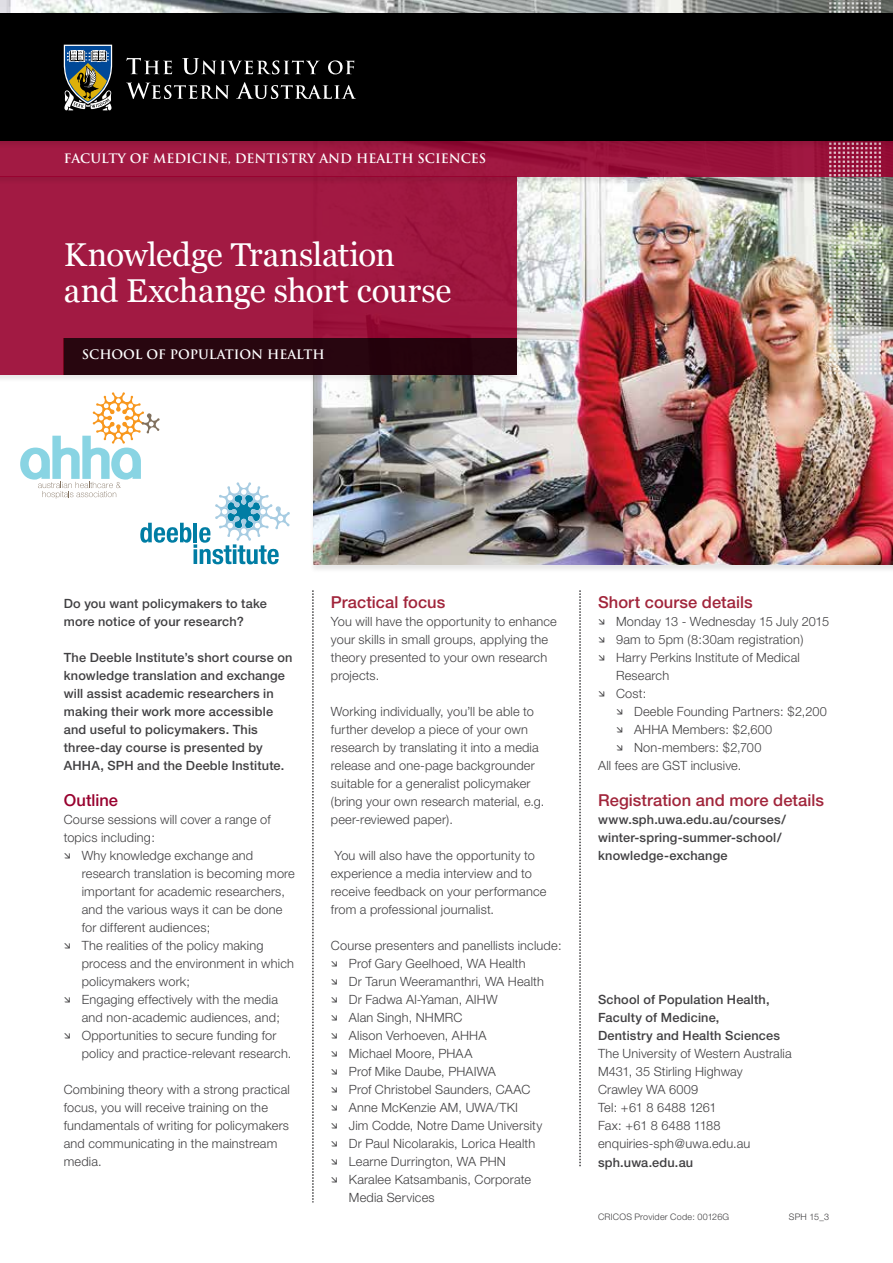
<style>
.page{position:relative;width:893px;height:1263px;background:#fff}
.page>*{position:absolute;margin:0;border:0;box-sizing:border-box;transform-origin:0 0}
.t1{font:33px/36px "Georgia";letter-spacing:-.01em;color:#fff}
.t2{font:500 16.5px "Helvetica Neue";letter-spacing:.005em;color:#a1253b}
.t3{font:500 16.5px "Helvetica Neue";color:#98002e}
.t4{font:300 12.75px/18px "Helvetica Neue";letter-spacing:.015em;color:#414042}
.t5{font:500 12.75px/18px "Helvetica Neue";letter-spacing:.015em;color:#414042}
.t6{font:700 12.75px "Trajan Pro";color:#fff}
.t7{font:300 9px "Helvetica Neue";letter-spacing:.02em;color:#414042}
</style>
<div class="page">
<div style="left:309px;top:140px;width:584px;height:433px;background:#000;opacity:.1"></div>
<img style="left:314px;top:185px;width:579px;height:379px">
<svg style="left:579px;top:590px;width:2px;height:576px"></svg>
<svg style="left:312px;top:590px;width:2px;height:612px"></svg>
<svg style="left:20px;top:392px;width:270px;height:173px"></svg>
<img style="left:0;top:0;width:893px;height:12px">
<svg style="left:829px;top:0;width:52px;height:12px"></svg>
<div style="left:0;top:176px;width:521px;height:207px;background:#000;opacity:.1"></div>
<div style="left:0;top:176px;width:517px;height:198px;background:#a21a43"></div>
<div style="left:64px;top:338px;width:453px;height:36px;background:#28060f"></div>
<div style="left:0;top:140px;width:893px;height:45px;background:#000;opacity:.1"></div>
<div style="left:0;top:140px;width:893px;height:36px;background:#a01841"></div>
<img style="left:829px;top:149px;width:52px;height:225px">
<div style="left:0;top:12px;width:893px;height:137px;background:#000;opacity:.1"></div>
<div style="left:0;top:13px;width:893px;height:127px;background:#000"></div>
<svg style="left:127px;top:83px;width:102px;height:16px"></svg>
<svg style="left:236px;top:82px;width:120px;height:17px"></svg>
<svg style="left:126px;top:58px;width:46px;height:16px"></svg>
<svg style="left:182px;top:58px;width:138px;height:16px"></svg>
<svg style="left:328px;top:60px;width:26px;height:14px"></svg>
<svg style="left:64px;top:45px;width:48px;height:65px;background:#697673"></svg>
<p class="t6" style="left:64px;top:151px;width:422px">FACULTY OF MEDICINE, DENTISTRY AND HEALTH SCIENCES</p>
<h1 class="t1" style="left:64px;top:237px;width:389px">Knowledge Translation and Exchange short course</h1>
<p class="t6" style="left:82px;top:346px;width:244px">SCHOOL OF POPULATION HEALTH</p>
<p class="t5" style="left:64px;top:595px;width:205px">Do you want policymakers to take more notice of your research?</p>
<p class="t5" style="left:64px;top:649px;width:230px">The Deeble Institute’s short course on knowledge translation and exchange will assist academic researchers in making their work more accessible and useful to policymakers. This three-day course is presented by AHHA, SPH and the Deeble Institute.</p>
<p class="t3" style="left:64px;top:791px;width:56px">Outline</p>
<p class="t4" style="left:64px;top:811px;width:208px">Course sessions will cover a range of topics including:</p>
<p class="t4" style="left:82px;top:847px;width:215px">Why knowledge exchange and research translation is becoming more important for academic researchers, and the various ways it can be done for different audiences;<br>The realities of the policy making process and the environment in which policymakers work;<br>Engaging effectively with the media and non-academic audiences, and; Opportunities to secure funding for policy and practice-relevant research.</p>
<p class="t4" style="left:64px;top:1081px;width:228px">Combining theory with a strong practical focus, you will receive training on the fundamentals of writing for policymakers and communicating in the mainstream media.</p>
<p class="t2" style="left:331px;top:593px;width:116px">Practical focus</p>
<p class="t4" style="left:331px;top:613px;width:227px">You will have the opportunity to enhance your skills in small groups, applying the theory presented to your own research projects.</p>
<p class="t4" style="left:331px;top:703px;width:215px">Working individually, you’ll be able to further develop a piece of your own research by translating it into a media release and one-page backgrounder suitable for a generalist policymaker (bring your own research material, e.g. peer-reviewed paper).</p>
<p class="t4" style="left:331px;top:847px;width:217px">You will also have the opportunity to experience a media interview and to receive feedback on your performance from a professional journalist.</p>
<p class="t4" style="left:349px;top:937px;width:214px;text-indent:-18px">Course presenters and panellists include:<br>Prof Gary Geelhoed, WA Health<br>Dr Tarun Weeramanthri, WA Health<br>Dr Fadwa Al-Yaman, AIHW<br>Alan Singh, NHMRC<br>Alison Verhoeven, AHHA<br>Michael Moore, PHAA<br>Prof Mike Daube, PHAIWA<br>Prof Christobel Saunders, CAAC<br>Anne McKenzie AM, UWA/TKI<br>Jim Codde, Notre Dame University<br>Dr Paul Nicolarakis, Lorica Health<br>Learne Durrington, WA PHN<br>Karalee Katsambanis, Corporate<br>Media Services</p>
<p class="t2" style="left:598px;top:593px;width:156px">Short course details</p>
<p class="t4" style="left:616px;top:613px;width:215px">Monday 13 - Wednesday 15 July 2015<br>9am to 5pm (8:30am registration)<br>Harry Perkins Institute of Medical<br>Research<br>Cost:</p>
<p class="t4" style="left:634px;top:703px;width:194px">Deeble Founding Partners: $2,200</p>
<p class="t4" style="left:634px;top:721px;width:140px">AHHA Members: $2,600</p>
<p class="t4" style="left:634px;top:739px;width:129px">Non-members: $2,700</p>
<p class="t4" style="left:598px;top:757px;width:145px">All fees are GST inclusive.</p>
<p class="t2" style="left:598px;top:791px;width:228px">Registration and more details</p>
<p class="t5" style="left:598px;top:811px;width:190px">www.sph.uwa.edu.au/courses/ winter-spring-summer-school/ knowledge-exchange</p>
<p class="t5" style="left:598px;top:991px;width:184px">School of Population Health,<br>Faculty of Medicine,<br>Dentistry and Health Sciences</p>
<p class="t4" style="left:598px;top:1045px;width:195px">The University of Western Australia<br>M431, 35 Stirling Highway<br>Crawley WA 6009<br>Tel: +61 8 6488 1261<br>Fax: +61 8 6488 1188 enquiries-sph@uwa.edu.au</p>
<p class="t5" style="left:598px;top:1153px;width:97px">sph.uwa.edu.au</p>
<p class="t7" style="left:598px;top:1212px;width:133px">CRICOS Provider Code: 00126G</p>
<p class="t7" style="left:789px;top:1212px;width:42px">SPH 15_3</p>
</div>
